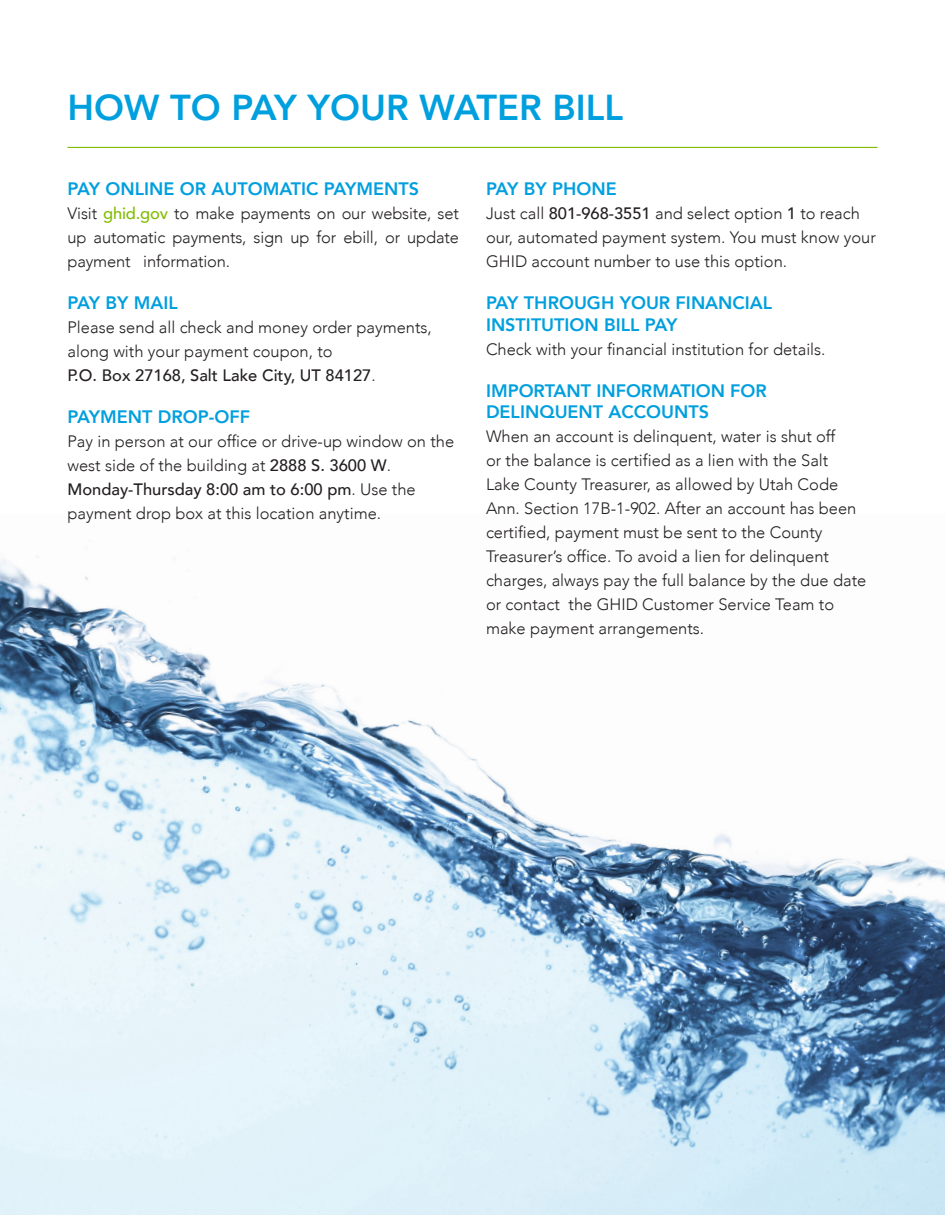
<style>
.page{position:relative;width:945px;height:1215px;background:#fff}
.page>*{position:absolute;margin:0;border:0;box-sizing:border-box;transform-origin:0 0}
.Header_1{font:800 36px "Avenir";color:#009fde}
.Header_2{font:800 18px/21.6px "Avenir";color:#009fde}
.t1{font:300 16.5px/24px "Avenir";color:#231f20}
.s1{font-weight:500;color:#80bd01}
.s2{font-weight:500}
</style>
<div class="page">
<img style="left:0;top:556px;width:945px;height:659px">
<hr style="left:68px;top:147px;width:810px;height:1px;background:#80bd01">
<p class="Header_1" style="left:68px;top:79px;width:557px">HOW TO PAY YOUR WATER BILL</p>
<p class="Header_2" style="left:68px;top:178px;width:353px">PAY ONLINE OR AUTOMATIC PAYMENTS</p>
<p class="t1" style="left:68px;top:202px;width:393px;text-align:justify">Visit <span class="s1">ghid.gov</span> to make payments on our website, set up automatic payments, sign up for ebill, or update payment information.</p>
<p class="Header_2" style="left:68px;top:292px;width:112px">PAY BY MAIL</p>
<p class="t1" style="left:68px;top:316px;width:366px">Please send all check and money order payments, along with your payment coupon, to<br><span class="s2">P.O. Box 27168, Salt Lake City, UT 84127</span>.</p>
<p class="Header_2" style="left:68px;top:406px;width:184px">PAYMENT DROP-OFF</p>
<p class="t1" style="left:68px;top:430px;width:388px">Pay in person at our office or drive-up window on the west side of the building at <span class="s2">2888 S. 3600 W</span>.<br><span class="s2">Monday-Thursday 8:00 am to 6:00 pm</span>. Use the payment drop box at this location anytime.</p>
<p class="Header_2" style="left:486px;top:178px;width:132px">PAY BY PHONE</p>
<p class="t1" style="left:486px;top:202px;width:391px">Just call <span class="s2">801-968-3551</span> and select option <span class="s2">1</span> to reach our, automated payment system. You must know your<br>GHID account number to use this option.</p>
<p class="Header_2" style="left:486px;top:292px;width:288px">PAY THROUGH YOUR FINANCIAL<br>INSTITUTION BILL PAY</p>
<p class="t1" style="left:486px;top:337px;width:341px">Check with your financial institution for details.</p>
<p class="Header_2" style="left:486px;top:380px;width:282px">IMPORTANT INFORMATION FOR<br>DELINQUENT ACCOUNTS</p>
<p class="t1" style="left:486px;top:425px;width:382px">When an account is delinquent, water is shut off<br>or the balance is certified as a lien with the Salt Lake County Treasurer, as allowed by Utah Code Ann. Section 17B-1-902. After an account has been certified, payment must be sent to the County Treasurer’s office. To avoid a lien for delinquent charges, always pay the full balance by the due date or contact the GHID Customer Service Team to make payment arrangements.</p>
</div>
